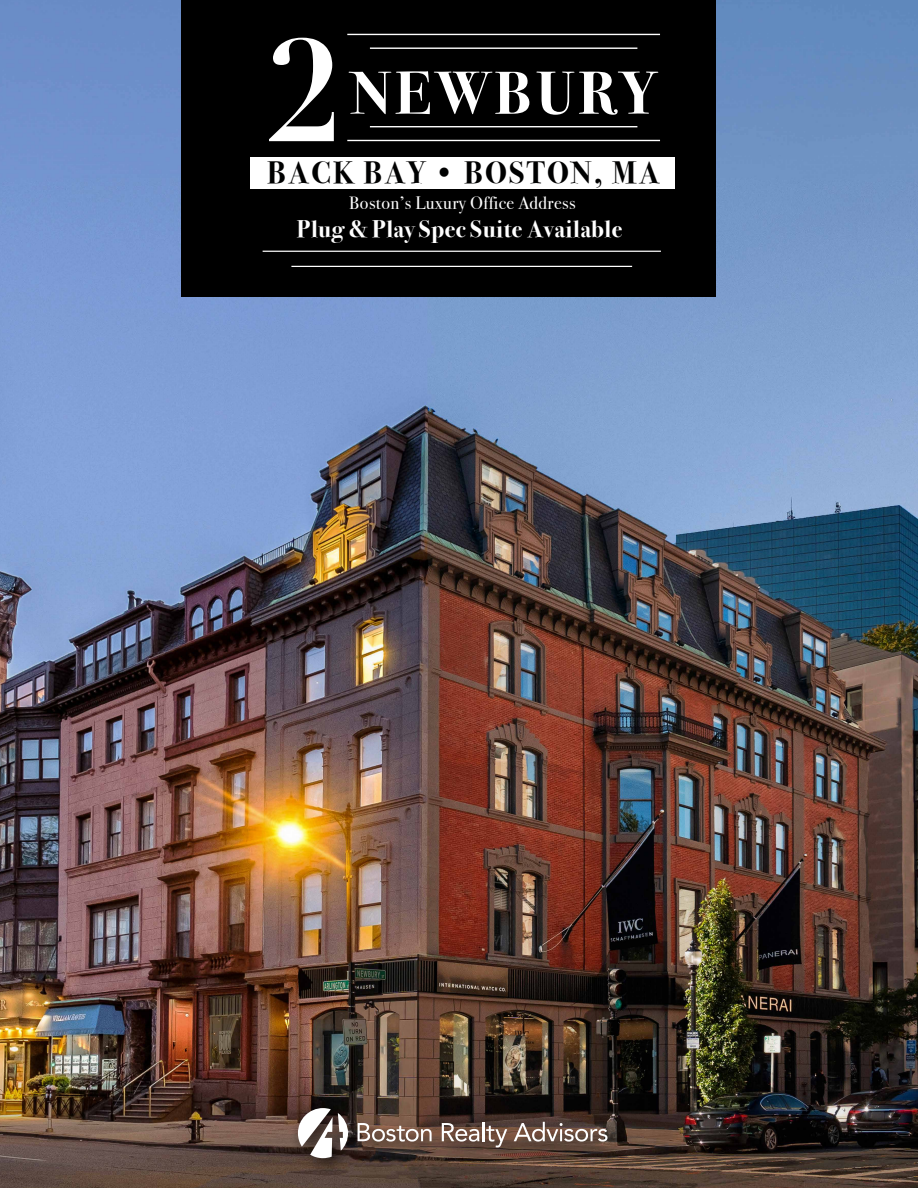
<style>
.page{position:relative;width:918px;height:1188px;background:#fff}
.page>*{position:absolute;margin:0;border:0;box-sizing:border-box;transform-origin:0 0}
.t1{font:700 142.2px "Didot";color:#fff}
.t2{font:700 60.75px "Bodoni Svty Two ITCTT";letter-spacing:.07em;color:#fff}
.t3{font:700 30.9px "Bodoni Svty Two ITCTT";letter-spacing:.07em;color:#000101}
.t4{font:700 24px "Bodoni Svty Two ITCTT";letter-spacing:.02em;color:#fff}
.t5{font:18px "Bodoni Svty Two ITCTT";letter-spacing:.02em;color:#fff}
</style>
<div class="page">
<img style="left:0;top:0;width:918px;height:1188px">
<div style="left:288px;top:1098px;width:339px;height:80px;background:#000;opacity:.75"></div>
<svg style="left:358px;top:1123px;width:74px;height:19px"></svg>
<svg style="left:442px;top:1122px;width:65px;height:25px"></svg>
<svg style="left:514px;top:1122px;width:94px;height:20px"></svg>
<svg style="left:298px;top:1108px;width:50px;height:50px"></svg>
<div style="left:181px;top:0;width:535px;height:297px;background:#000"></div>
<div style="left:250px;top:157px;width:425px;height:32px;background:#fff"></div>
<hr style="left:347px;top:140px;width:313px;height:1px;background:#fff">
<hr style="left:370px;top:126px;width:267px;height:1px;background:#fff">
<hr style="left:347px;top:34px;width:313px;height:1px;background:#fff">
<hr style="left:370px;top:48px;width:267px;height:1px;background:#fff">
<hr style="left:263px;top:251px;width:398px;height:1px;background:#fff">
<hr style="left:291px;top:266px;width:341px;height:1px;background:#fff">
<h1 class="t1" style="left:265px;top:2px;width:81px">2</h1>
<h2 class="t2" style="left:351px;top:43px;width:305px">NEWBURY</h2>
<h3 class="t3" style="left:267px;top:147px;width:394px">BACK BAY • BOSTON, MA</h3>
<p class="t5" style="left:349px;top:188px;width:228px">Boston’s Luxury Office Address</p>
<h3 class="t4" style="left:297px;top:209px;width:327px">Plug &amp; Play Spec Suite Available</h3>
</div>
